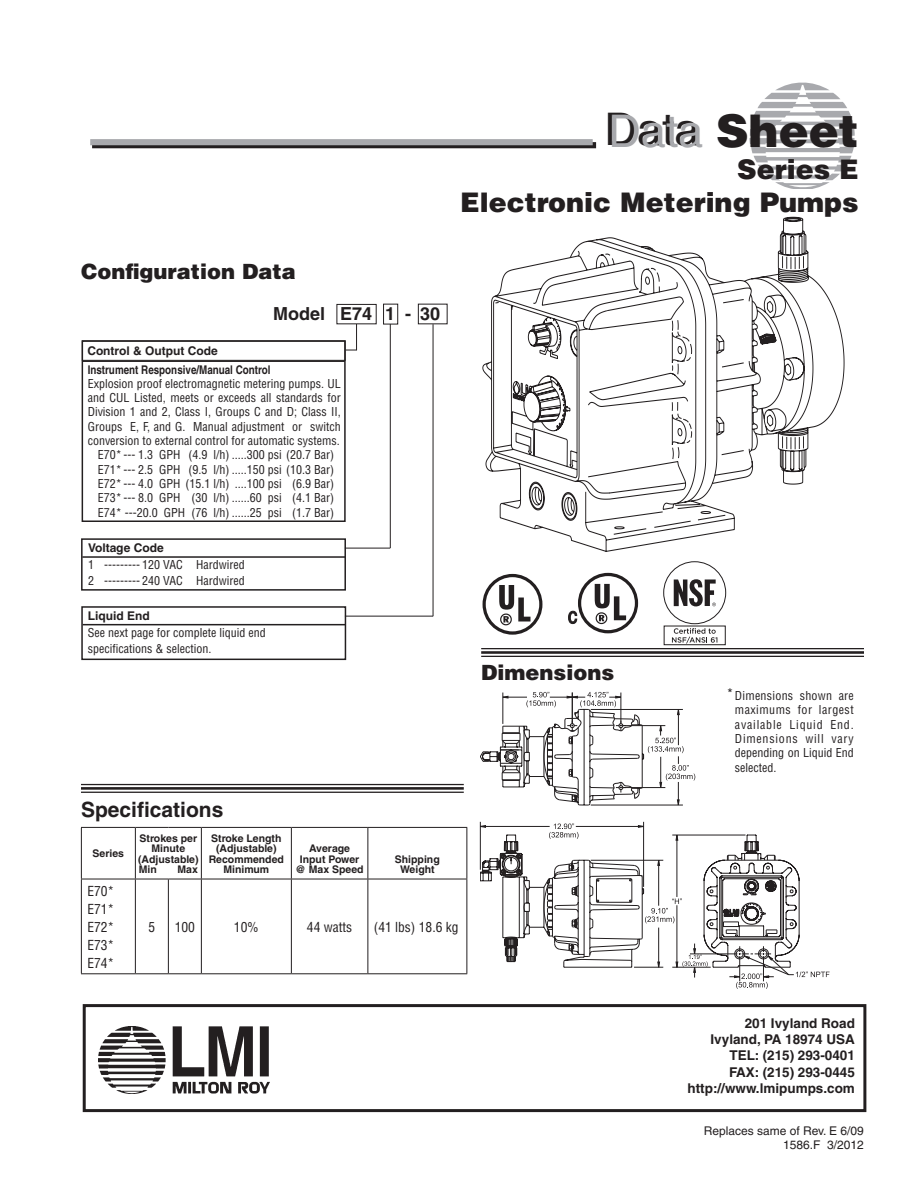
<style>
.page{position:relative;width:918px;height:1188px;background:#fff}
.page>*{position:absolute;margin:0;border:0;box-sizing:border-box;transform-origin:0 0}
.t1{font:900 45px "Helvetica";color:#231f20}
.t2{font:900 27px/32.4px "Helvetica";color:#231f20;text-align:right}
.t3{font:900 21px "Helvetica";color:#231f20}
.t4{font:700 21px "Helvetica";color:#231f20}
.t5{font:700 18px "Helvetica";color:#231f20}
.t6{font:700 13.5px/16.2px "Helvetica";color:#231f20;text-align:right}
.t7{font:condensed 13.5px/18px "Helvetica";color:#231f20;text-align:justify}
.t8{font:condensed 12px/14.4px "Helvetica";color:#231f20}
.t9{font:700 12px "Helvetica";color:#231f20}
.t10{font:12px/14.2px "Helvetica";color:#231f20;text-align:right}
.t11{font:700 condensed 12px "Helvetica";color:#231f20}
.t12{font:700 10.5px/10.5px "Helvetica";color:#231f20;text-align:center}
.s1{font-weight:400;color:#a8a9ad}
.s2{font-stretch:normal;font-size:13.5px}
</style>
<div class="page">
<svg style="left:749px;top:83px;width:106px;height:106px"></svg>
<div style="left:92px;top:142px;width:504px;height:6px;border:2px solid #231f20"></div>
<svg style="left:483px;top:217px;width:361px;height:335px"></svg>
<div style="left:483px;top:574px;width:59px;height:61px;border:3px solid #231f20;border-radius:50%"></div>
<svg style="left:499px;top:585px;width:32px;height:40px"></svg>
<div style="left:578px;top:573px;width:60px;height:60px;border:3px solid #231f20;border-radius:50%"></div>
<svg style="left:595px;top:584px;width:31px;height:40px"></svg>
<svg style="left:568px;top:611px;width:9px;height:13px"></svg>
<div style="left:663px;top:561px;width:63px;height:63px;border:1px solid #231f20;border-radius:50%"></div>
<svg style="left:674px;top:579px;width:42px;height:27px"></svg>
<div style="left:664px;top:626px;width:62px;height:19px;border:1px solid #231f20"></div>
<svg style="left:672px;top:628px;width:45px;height:16px"></svg>
<hr style="left:81px;top:784px;width:383px;height:1px;background:#231f20">
<hr style="left:81px;top:787px;width:383px;height:3px;background:#231f20">
<hr style="left:81px;top:792px;width:383px;height:1px;background:#231f20">
<hr style="left:81px;top:827px;width:54px;height:1px;background:#231f20">
<hr style="left:81px;top:828px;width:1px;height:51px;background:#231f20">
<hr style="left:135px;top:827px;width:33px;height:1px;background:#231f20">
<hr style="left:135px;top:828px;width:1px;height:51px;background:#231f20">
<hr style="left:168px;top:827px;width:33px;height:1px;background:#231f20">
<hr style="left:201px;top:827px;width:90px;height:1px;background:#231f20">
<hr style="left:201px;top:828px;width:1px;height:51px;background:#231f20">
<hr style="left:291px;top:827px;width:77px;height:1px;background:#231f20">
<hr style="left:291px;top:828px;width:1px;height:51px;background:#231f20">
<hr style="left:368px;top:827px;width:99px;height:1px;background:#231f20">
<hr style="left:368px;top:828px;width:1px;height:51px;background:#231f20">
<hr style="left:466px;top:828px;width:1px;height:51px;background:#231f20">
<hr style="left:81px;top:879px;width:54px;height:1px;background:#231f20">
<hr style="left:81px;top:879px;width:1px;height:94px;background:#231f20">
<hr style="left:135px;top:879px;width:33px;height:1px;background:#231f20">
<hr style="left:135px;top:879px;width:1px;height:94px;background:#231f20">
<hr style="left:168px;top:879px;width:33px;height:1px;background:#231f20">
<hr style="left:168px;top:879px;width:1px;height:94px;background:#231f20">
<hr style="left:201px;top:879px;width:90px;height:1px;background:#231f20">
<hr style="left:201px;top:879px;width:1px;height:94px;background:#231f20">
<hr style="left:291px;top:879px;width:77px;height:1px;background:#231f20">
<hr style="left:291px;top:879px;width:1px;height:94px;background:#231f20">
<hr style="left:368px;top:879px;width:99px;height:1px;background:#231f20">
<hr style="left:368px;top:879px;width:1px;height:94px;background:#231f20">
<hr style="left:466px;top:879px;width:1px;height:94px;background:#231f20">
<hr style="left:81px;top:973px;width:54px;height:1px;background:#231f20">
<hr style="left:135px;top:973px;width:33px;height:1px;background:#231f20">
<hr style="left:168px;top:973px;width:33px;height:1px;background:#231f20">
<hr style="left:201px;top:973px;width:90px;height:1px;background:#231f20">
<hr style="left:291px;top:973px;width:77px;height:1px;background:#231f20">
<hr style="left:368px;top:973px;width:99px;height:1px;background:#231f20">
<hr style="left:481px;top:648px;width:383px;height:1px;background:#231f20">
<hr style="left:481px;top:651px;width:383px;height:3px;background:#231f20">
<hr style="left:481px;top:656px;width:383px;height:1px;background:#231f20">
<div style="left:90px;top:139px;width:503px;height:6px;background:#a8a9ad"></div>
<div style="left:83px;top:1004px;width:783px;height:108px;border:3px solid #231f20"></div>
<img style="left:98px;top:1026px;width:171px;height:68px">
<svg style="left:480px;top:751px;width:17px;height:131px"></svg>
<svg style="left:497px;top:692px;width:333px;height:297px"></svg>
<div style="left:82px;top:340px;width:264px;height:182px;border:2px solid #231f20"></div>
<hr style="left:345px;top:616px;width:88px;height:1px;background:#231f20">
<div style="left:337px;top:304px;width:40px;height:20px;border:1px solid #231f20"></div>
<div style="left:383px;top:304px;width:15px;height:20px;border:1px solid #231f20"></div>
<svg style="left:346px;top:324px;width:11px;height:27px"></svg>
<hr style="left:390px;top:324px;width:1px;height:224px;background:#231f20">
<hr style="left:433px;top:324px;width:1px;height:292px;background:#231f20">
<div style="left:81px;top:606px;width:265px;height:54px;border:2px solid #231f20"></div>
<div style="left:81px;top:538px;width:265px;height:53px;border:2px solid #231f20"></div>
<hr style="left:82px;top:556px;width:263px;height:2px;background:#231f20">
<hr style="left:83px;top:624px;width:263px;height:1px;background:#231f20">
<hr style="left:82px;top:360px;width:263px;height:2px;background:#231f20">
<hr style="left:345px;top:548px;width:45px;height:1px;background:#231f20">
<h3 class="t3" style="left:81px;top:258px;width:216px">Configuration Data</h3>
<p class="t9" style="left:87px;top:344px;width:132px">Control &amp; Output Code</p>
<h3 class="t5" style="left:273px;top:303px;width:168px">Model E74 1 - 30</h3>
<p class="t11" style="left:88px;top:362px;width:184px">Instrument Responsive/Manual Control</p>
<p class="t8" style="left:88px;top:376px;width:255px;text-align:center">Explosion proof electromagnetic metering pumps. UL and CUL Listed, meets or exceeds all standards for Division 1 and 2, Class I, Groups C and D; Class II, Groups E, F, and G. Manual adjustment or switch conversion to external control for automatic systems.<br>E70* --- 1.3 GPH (4.9 l/h) .....300 psi (20.7 Bar)<br>E71* --- 2.5 GPH (9.5 l/h) .....150 psi (10.3 Bar)<br>E72* --- 4.0 GPH (15.1 l/h) ....100 psi (6.9 Bar)<br>E73* --- 8.0 GPH (30 l/h) ......60 psi (4.1 Bar)<br>E74* ---20.0 GPH (76 l/h) ......25 psi (1.7 Bar)</p>
<p class="t9" style="left:88px;top:541px;width:77px">Voltage Code</p>
<p class="t8" style="left:88px;top:556px;width:158px;line-height:16.5px">1 --------- 120 VAC Hardwired<br>2 --------- 240 VAC Hardwired</p>
<p class="t9" style="left:88px;top:609px;width:64px">Liquid End</p>
<p class="t8" style="left:88px;top:624px;width:179px;line-height:16.5px">See next page for complete liquid end specifications &amp; selection.</p>
<h3 class="t4" style="left:81px;top:796px;width:144px">Specifications</h3>
<p class="t12" style="left:93px;top:848px;width:33px">Series</p>
<p class="t12" style="left:140px;top:832px;width:59px">Strokes per</p>
<p class="t12" style="left:152px;top:843px;width:35px">Minute</p>
<p class="t12" style="left:138px;top:853px;width:62px">(Adjustable)</p>
<p class="t12" style="left:139px;top:864px;width:20px">Min</p>
<p class="t12" style="left:177px;top:864px;width:22px">Max</p>
<p class="t12" style="left:209px;top:832px;width:77px">Stroke Length (Adjustable)<br>Recommended<br>Minimum</p>
<p class="t12" style="left:296px;top:843px;width:70px">Average<br>Input Power @ Max Speed</p>
<p class="t12" style="left:395px;top:853px;width:46px">Shipping<br>Weight</p>
<h1 class="t1" style="left:609px;top:101px;width:252px"><span class="s1">Data</span> Sheet</h1>
<h2 class="t2" style="left:460px;top:153px;width:400px">Series E<br>Electronic Metering Pumps</h2>
<h3 class="t3" style="left:481px;top:659px;width:135px">Dimensions</h3>
<p class="t8" style="left:735px;top:688px;width:120px;text-align:justify;text-indent:-8px"><span class="s2">*</span> Dimensions shown are maximums for largest available Liquid End.<br>Dimensions will vary depending on Liquid End selected.</p>
<p class="t7" style="left:87px;top:882px;width:28px">E70* E71* E72* E73* E74*</p>
<p class="t7" style="left:149px;top:918px;width:8px">5</p>
<p class="t7" style="left:175px;top:918px;width:22px">100</p>
<p class="t7" style="left:234px;top:918px;width:26px">10%</p>
<p class="t7" style="left:307px;top:918px;width:47px">44 watts</p>
<p class="t7" style="left:374px;top:918px;width:86px">(41 lbs) 18.6 kg</p>
<p class="t6" style="left:688px;top:1015px;width:169px">201 Ivyland Road<br>Ivyland, PA 18974 USA<br>TEL: (215) 293-0401<br>FAX: (215) 293-0445 http://www.lmipumps.com</p>
<p class="t10" style="left:704px;top:1124px;width:162px">Replaces same of Rev. E 6/09<br>1586.F 3/2012</p>
</div>
